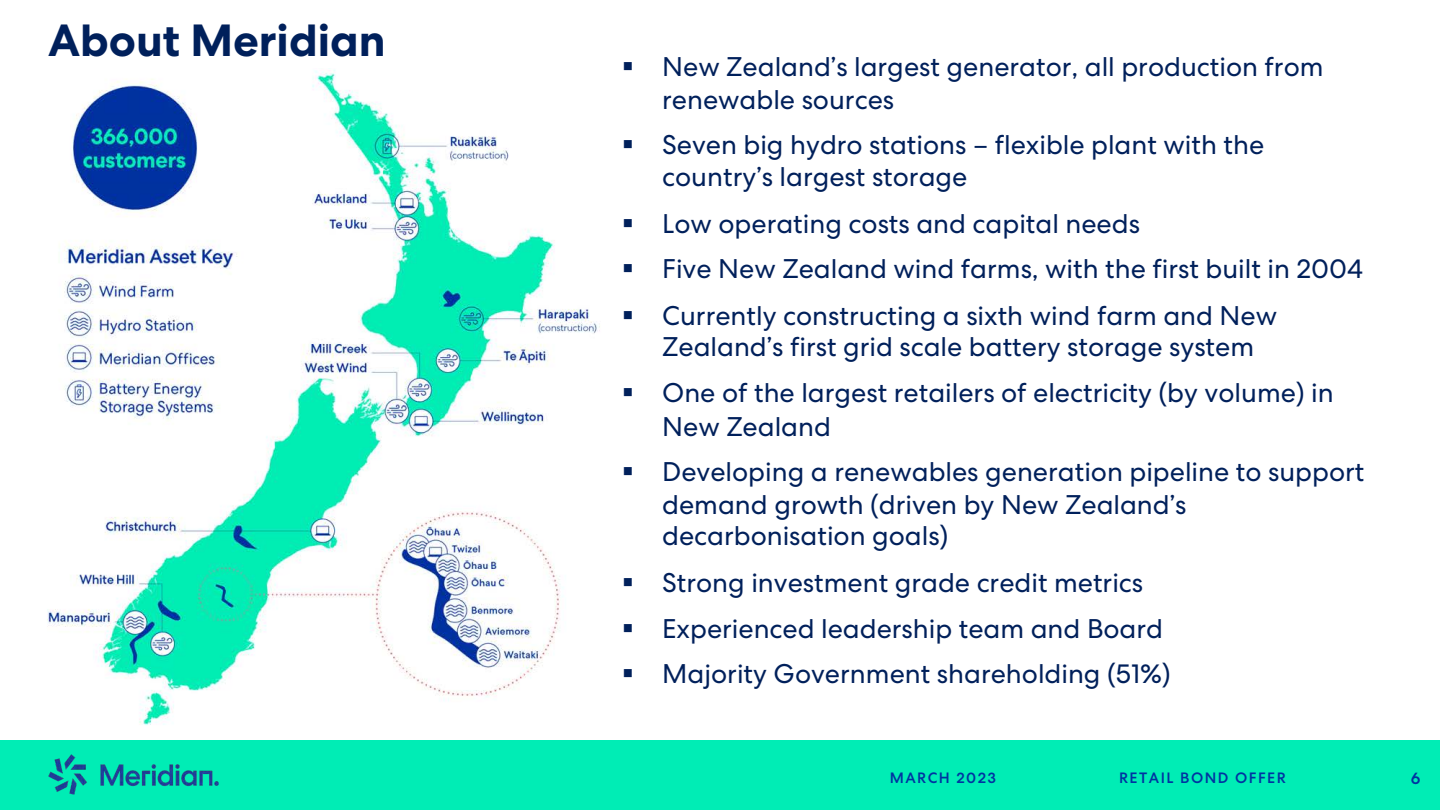
<style>
.page{position:relative;width:1440px;height:810px;background:#fff}
.page>*{position:absolute;margin:0;border:0;box-sizing:border-box;transform-origin:0 0}
.t1{font:700 45px "Centra No 2";color:#00205b}
.t2{font:27px/33.2px "Centra No 2";color:#00205b}
.t3{font:500 16.5px "Centra No 2";color:#0033a1}
.t4{font:500 15px "Centra No 2";letter-spacing:.1em;color:#0033a1}
</style>
<div class="page">
<div style="left:0;top:740px;width:1440px;height:70px;background:#00edb5"></div>
<img style="left:49px;top:755px;width:170px;height:39px">
<img style="left:47px;top:68px;width:553px;height:657px">
<h1 class="t1" style="left:48px;top:11px;width:339px">About Meridian</h1>
<p class="t2" style="left:662px;top:50px;width:663px;text-indent:-40px">▪ New Zealand’s largest generator, all production from renewable sources</p>
<p class="t2" style="left:662px;top:128px;width:604px;line-height:32.7px;text-indent:-41px">▪ Seven big hydro stations – flexible plant with the country’s largest storage</p>
<p class="t2" style="left:622px;top:207px;width:520px">▪ Low operating costs and capital needs</p>
<p class="t2" style="left:622px;top:252px;width:743px">▪ Five New Zealand wind farms, with the first built in 2004</p>
<p class="t2" style="left:662px;top:300px;width:617px;line-height:31.3px;text-indent:-40px">▪ Currently constructing a sixth wind farm and New<br>Zealand’s first grid scale battery storage system</p>
<p class="t2" style="left:662px;top:376px;width:673px;text-indent:-40px">▪ One of the largest retailers of electricity (by volume) in<br>New Zealand</p>
<p class="t2" style="left:662px;top:455px;width:704px;line-height:32.2px;text-indent:-40px">▪ Developing a renewables generation pipeline to support demand growth (driven by New Zealand’s decarbonisation goals)</p>
<p class="t2" style="left:622px;top:565px;width:523px">▪ Strong investment grade credit metrics</p>
<p class="t2" style="left:622px;top:612px;width:543px">▪ Experienced leadership team and Board</p>
<p class="t2" style="left:622px;top:657px;width:551px">▪ Majority Government shareholding (51%)</p>
<p class="t4" style="left:890px;top:768px;width:108px">MARCH 2023</p>
<p class="t4" style="left:1119px;top:768px;width:168px">RETAIL BOND OFFER</p>
<p class="t3" style="left:1411px;top:768px;width:11px">6</p>
</div>
